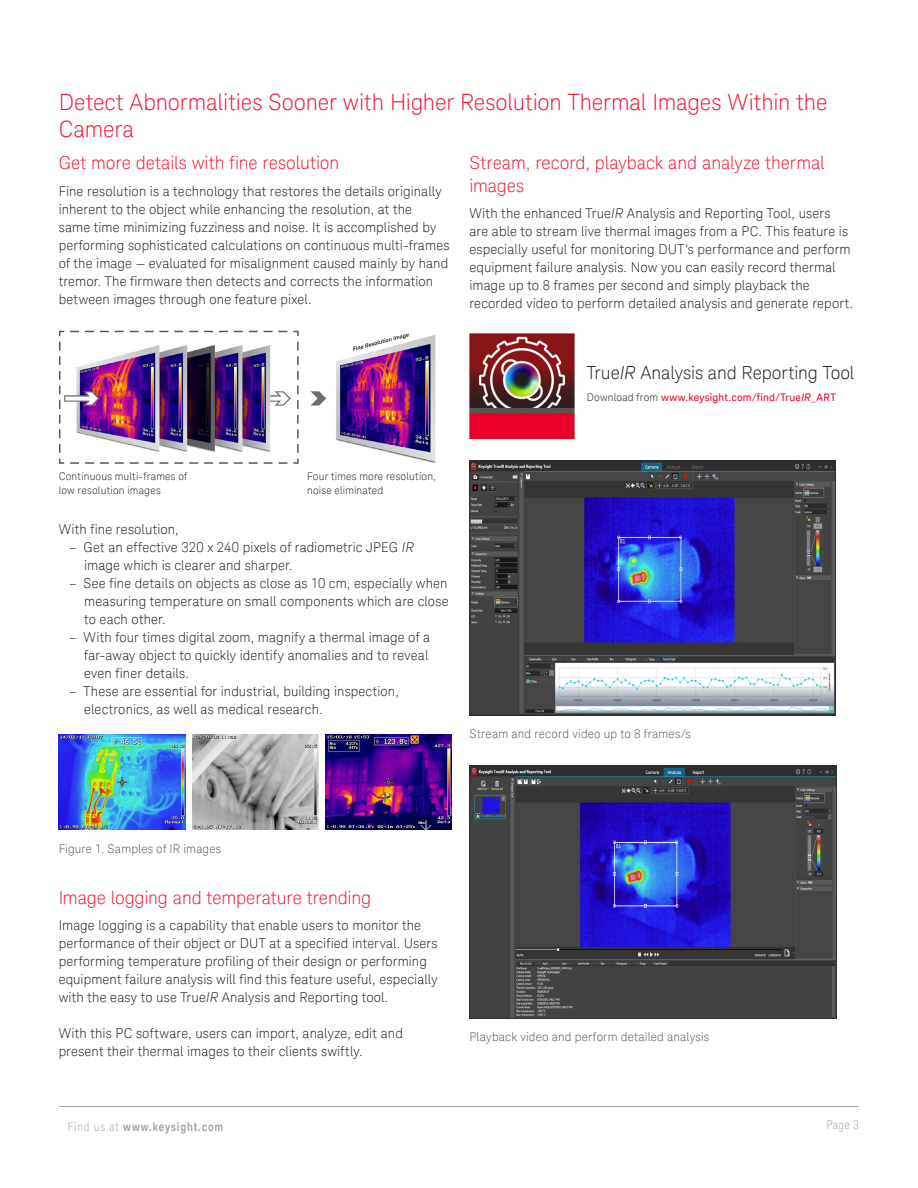
<style>
.page{position:relative;width:918px;height:1188px;background:#fff}
.page>*{position:absolute;margin:0;border:0;box-sizing:border-box;transform-origin:0 0}
.K_Heading_1{font:300 22.5px/27px "Keysight Sans";letter-spacing:-.005em;color:#ed1a36}
.K_Heading_2{font:300 18px/22.5px "Keysight Sans";letter-spacing:-.005em;color:#ed1a36}
.K_Heading_3{font:300 18px "Keysight Sans";letter-spacing:-.005em;color:#231f20}
.K_Body_Text{font:300 13.5px/18px "Keysight Sans";letter-spacing:.01em;color:#231f20}
.K_Diagrams_and_Figur{font:300 12px "Keysight Sans";letter-spacing:.015em;color:#57585a}
.t1{font:700 12px "Keysight Sans Condensed";letter-spacing:.07em;color:#a4a1a9}
.t2{font:300 condensed 12px "Keysight Sans";color:#a4a1a9}
.K_Captions{font:300 10.5px/13.5px "Keysight Sans";letter-spacing:.02em;color:#231f20}
.K_Captions-2{font:10.5px "Keysight Sans";letter-spacing:.02em;color:#e90029}
.s1{font-style:italic}
.s2{font-weight:300;color:#231f20}
.s3{font-family:"Keysight Sans";font-weight:300;font-stretch:condensed}
</style>
<div class="page">
<hr style="left:59px;top:1106px;width:800px;height:1px;background:#a4a1a9">
<img style="left:59px;top:735px;width:126px;height:95px">
<img style="left:193px;top:735px;width:126px;height:94px">
<img style="left:325px;top:735px;width:127px;height:95px">
<img style="left:469px;top:334px;width:106px;height:105px">
<img style="left:310px;top:333px;width:126px;height:130px">
<img style="left:59px;top:330px;width:240px;height:134px">
<img style="left:469px;top:461px;width:367px;height:255px">
<img style="left:469px;top:765px;width:367px;height:254px">
<p class="K_Heading_1" style="left:59px;top:89px;width:770px">Detect Abnormalities Sooner with Higher Resolution Thermal Images Within the<br>Camera</p>
<p class="K_Heading_2" style="left:59px;top:151px;width:282px">Get more details with fine resolution</p>
<p class="K_Body_Text" style="left:59px;top:182px;width:392px">Fine resolution is a technology that restores the details originally inherent to the object while enhancing the resolution, at the<br>same time minimizing fuzziness and noise. It is accomplished by performing sophisticated calculations on continuous multi-frames of the image — evaluated for misalignment caused mainly by hand tremor. The firmware then detects and corrects the information between images through one feature pixel.</p>
<p class="K_Heading_2" style="left:469px;top:151px;width:357px">Stream, record, playback and analyze thermal images</p>
<p class="K_Body_Text" style="left:469px;top:204px;width:385px">With the enhanced True<span class="s1">IR</span> Analysis and Reporting Tool, users<br>are able to stream live thermal images from a PC. This feature is especially useful for monitoring DUT’s performance and perform equipment failure analysis. Now you can easily record thermal image up to 8 frames per second and simply playback the recorded video to perform detailed analysis and generate report.</p>
<p class="K_Heading_3" style="left:587px;top:362px;width:269px">True<span class="s1">IR</span> Analysis and Reporting Tool</p>
<p class="K_Captions-2" style="left:587px;top:391px;width:251px"><span class="s2">Download from</span> www.keysight.com/find/True<span class="s1">IR</span>_ART</p>
<p class="K_Captions" style="left:59px;top:470px;width:130px">Continuous multi-frames of low resolution images</p>
<p class="K_Captions" style="left:307px;top:470px;width:130px">Four times more resolution, noise eliminated</p>
<p class="K_Body_Text" style="left:59px;top:520px;width:122px">With fine resolution,</p>
<p class="K_Body_Text" style="left:84px;top:538px;width:331px;text-indent:-15px">– Get an effective 320 x 240 pixels of radiometric JPEG <span class="s1">IR </span>image which is clearer and sharper.</p>
<p class="K_Body_Text" style="left:84px;top:574px;width:366px;text-align:justify;text-indent:-15px">– See fine details on objects as close as 10 cm, especially when measuring temperature on small components which are close to each other.</p>
<p class="K_Body_Text" style="left:84px;top:628px;width:347px;text-indent:-15px">– With four times digital zoom, magnify a thermal image of a far-away object to quickly identify anomalies and to reveal even finer details.</p>
<p class="K_Body_Text" style="left:84px;top:682px;width:316px;text-indent:-15px">– These are essential for industrial, building inspection, electronics, as well as medical research.</p>
<p class="K_Diagrams_and_Figur" style="left:469px;top:726px;width:223px">Stream and record video up to 8 frames/s</p>
<p class="K_Diagrams_and_Figur" style="left:59px;top:842px;width:164px">Figure 1. Samples of IR images</p>
<p class="K_Heading_2" style="left:59px;top:886px;width:314px">Image logging and temperature trending</p>
<p class="K_Body_Text" style="left:59px;top:916px;width:381px">Image logging is a capability that enable users to monitor the performance of their object or DUT at a specified interval. Users performing temperature profiling of their design or performing equipment failure analysis will find this feature useful, especially with the easy to use True<span class="s1">IR</span> Analysis and Reporting tool.</p>
<p class="K_Body_Text" style="left:59px;top:1024px;width:346px">With this PC software, users can import, analyze, edit and present their thermal images to their clients swiftly.</p>
<p class="K_Diagrams_and_Figur" style="left:469px;top:1030px;width:241px">Playback video and perform detailed analysis</p>
<p class="t1" style="left:68px;top:1119px;width:157px"><span class="s3">Find us at</span> www.keysight.com</p>
<p class="t2" style="left:826px;top:1117px;width:34px">Page 3</p>
</div>
